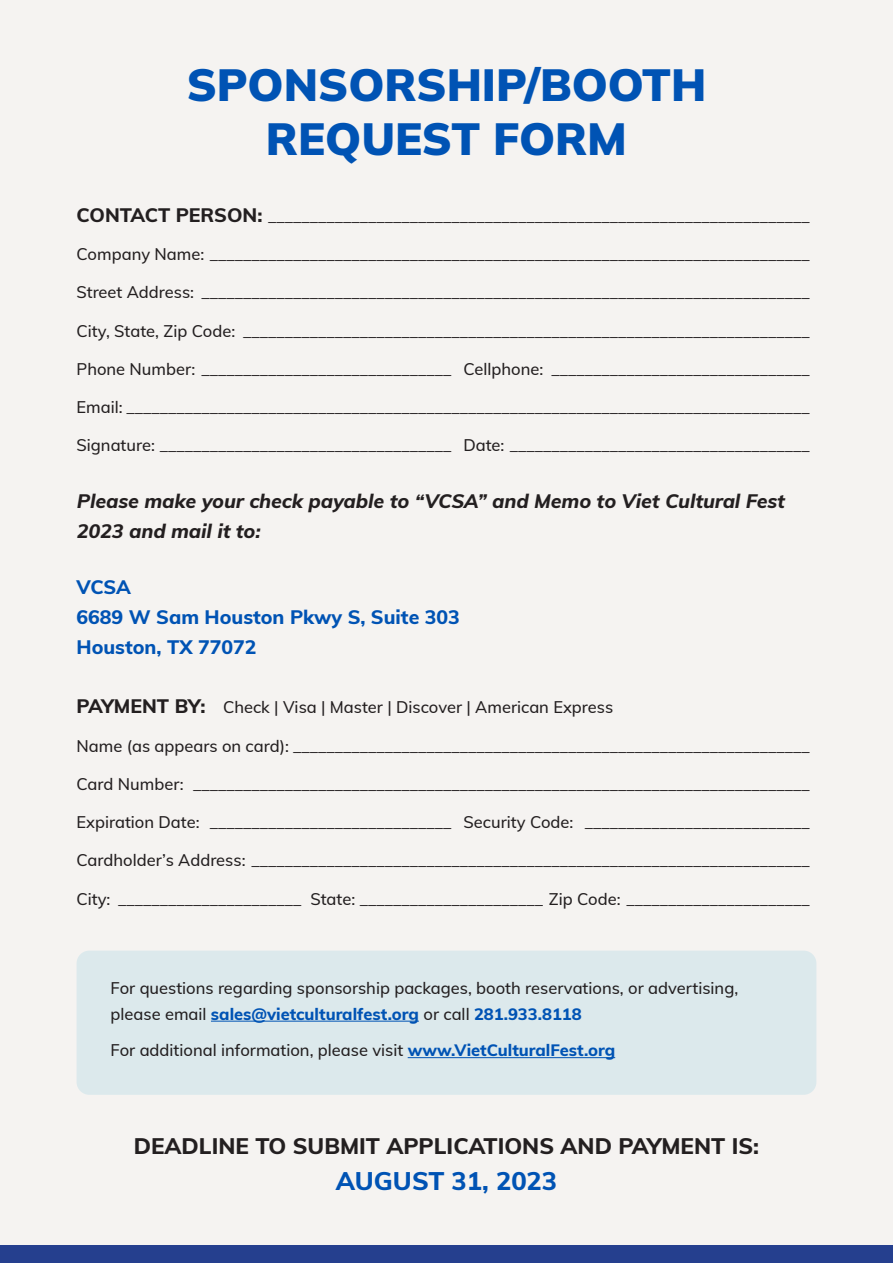
<style>
.page{position:relative;width:893px;height:1263px;background:#f5f3f1}
.page>*{position:absolute;margin:0;border:0;box-sizing:border-box;transform-origin:0 0}
.t1{font:900 45px "Mulish";color:#0053b4}
.Heading{font:800 25.5px "Muli";color:#0053b4}
.Heading-2{font:800 22.5px "Muli";color:#231f20}
.Heading-3{font:italic 800 19.5px/30px "Muli";letter-spacing:-.01em;color:#231f20}
.Heading-4{font:800 19.5px "Muli";color:#0053b4}
.Body{font:500 16.5px/25.5px "Muli";color:#231f20}
.Heading-5{font:500 16.5px "Muli";color:#231f20}
.s1{font-weight:800;font-size:19.5px}
.s2{font-weight:800;color:#0053b4}
</style>
<div class="page">
<div style="left:0;top:1245px;width:893px;height:18px;background:#253f8e"></div>
<div style="left:77px;top:950px;width:739px;height:145px;background:#dce9ec;border-radius:13px"></div>
<hr style="left:211px;top:1021px;width:208px;height:1px;background:#0053b4">
<hr style="left:408px;top:1057px;width:207px;height:1px;background:#0053b4">
<p class="t1" style="left:187px;top:54px;width:521px">SPONSORSHIP/BOOTH</p>
<p class="t1" style="left:266px;top:108px;width:363px">REQUEST FORM</p>
<p class="Body" style="left:77px;top:202px;width:735px"><span class="s1">CONTACT PERSON:</span> _________________________________________________________________</p>
<p class="Body" style="left:77px;top:241px;width:735px">Company Name: ________________________________________________________________________</p>
<p class="Body" style="left:77px;top:279px;width:735px">Street Address: _________________________________________________________________________</p>
<p class="Body" style="left:77px;top:317px;width:735px">City, State, Zip Code: ____________________________________________________________________</p>
<p class="Body" style="left:77px;top:355px;width:735px">Phone Number: ______________________________ Cellphone: _______________________________</p>
<p class="Body" style="left:77px;top:394px;width:735px">Email: __________________________________________________________________________________</p>
<p class="Body" style="left:77px;top:432px;width:735px">Signature: ___________________________________ Date: ____________________________________</p>
<p class="Heading-3" style="left:77px;top:485px;width:712px">Please make your check payable to “VCSA” and Memo to Viet Cultural Fest<br>2023 and mail it to:</p>
<p class="Heading-4" style="left:77px;top:572px;width:56px">VCSA</p>
<p class="Heading-4" style="left:77px;top:602px;width:385px">6689 W Sam Houston Pkwy S, Suite 303</p>
<p class="Heading-4" style="left:77px;top:632px;width:182px">Houston, TX 77072</p>
<p class="Heading-5" style="left:77px;top:695px;width:538px"><span class="s1">PAYMENT BY:</span> Check | Visa | Master | Discover | American Express</p>
<p class="Body" style="left:77px;top:732px;width:735px">Name (as appears on card): ______________________________________________________________</p>
<p class="Body" style="left:77px;top:770px;width:735px">Card Number: __________________________________________________________________________</p>
<p class="Body" style="left:77px;top:808px;width:735px">Expiration Date: _____________________________ Security Code: ___________________________</p>
<p class="Body" style="left:77px;top:847px;width:735px">Cardholder’s Address: ___________________________________________________________________</p>
<p class="Body" style="left:77px;top:885px;width:735px">City: ______________________ State: ______________________ Zip Code: ______________________</p>
<p class="Body" style="left:111px;top:975px;width:629px">For questions regarding sponsorship packages, booth reservations, or advertising, please email <span class="s2">sales@vietculturalfest.org</span> or call <span class="s2">281.933.8118</span></p>
<p class="Body" style="left:111px;top:1037px;width:506px">For additional information, please visit <span class="s2">www.VietCulturalFest.org</span></p>
<p class="Heading-2" style="left:134px;top:1129px;width:627px">DEADLINE TO SUBMIT APPLICATIONS AND PAYMENT IS:</p>
<p class="Heading" style="left:336px;top:1162px;width:223px">AUGUST 31, 2023</p>
</div>
